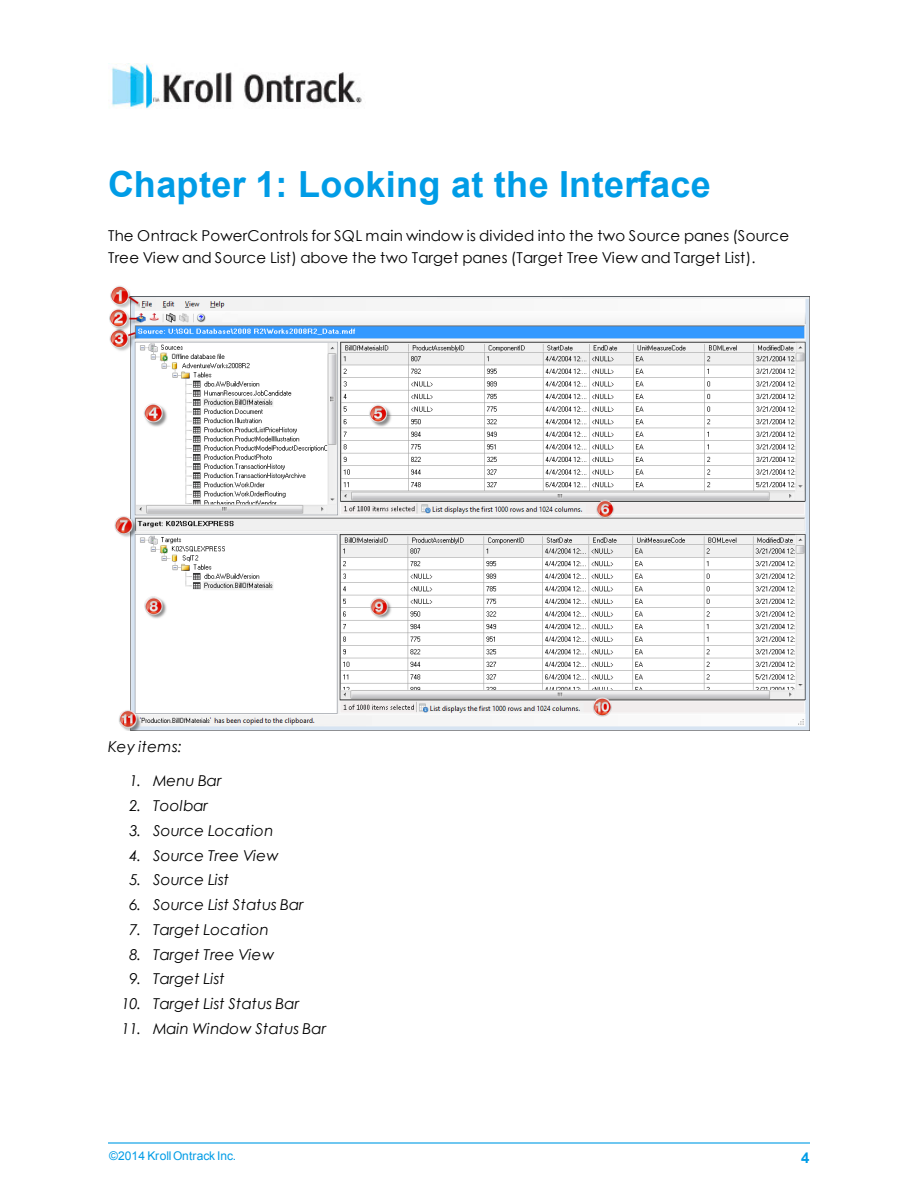
<style>
.page{position:relative;width:918px;height:1188px;background:#fff}
.page>*{position:absolute;margin:0;border:0;box-sizing:border-box;transform-origin:0 0}
.t1{font:700 36px "Arial";letter-spacing:.01em;color:#009ce6}
.t2{font:15px/21.3px "Century Gothic";letter-spacing:.005em;color:#000}
.t3{font:italic 15px "Century Gothic";letter-spacing:.02em;color:#000}
.t4{font:italic 15px "Century Gothic";color:#000}
.t5{font:700 15px "Arial";color:#009ce6}
.t6{font:12px "Arial";letter-spacing:.005em;color:#009ce6}
</style>
<div class="page">
<img style="left:109px;top:286px;width:701px;height:444px">
<hr style="left:108px;top:1142px;width:702px;height:2px;background:#009ce6">
<img style="left:108px;top:63px;width:254px;height:46px">
<h1 class="t1" style="left:108px;top:171px;width:604px">Chapter 1: Looking at the Interface</h1>
<p class="t2" style="left:108px;top:227px;width:683px">The Ontrack PowerControls for SQL main window is divided into the two Source panes (Source<br>Tree View and Source List) above the two Target panes (Target Tree View and Target List).</p>
<p class="t3" style="left:108px;top:741px;width:75px">Key items:</p>
<p class="t3" style="left:129px;top:775px;width:94px">1. Menu Bar</p>
<p class="t3" style="left:129px;top:800px;width:80px">2. Toolbar</p>
<p class="t3" style="left:129px;top:825px;width:146px">3. Source Location</p>
<p class="t3" style="left:129px;top:849px;width:151px">4. Source Tree View</p>
<p class="t3" style="left:129px;top:874px;width:101px">5. Source List</p>
<p class="t3" style="left:129px;top:899px;width:176px">6. Source List Status Bar</p>
<p class="t3" style="left:129px;top:924px;width:141px">7. Target Location</p>
<p class="t3" style="left:129px;top:948px;width:147px">8. Target Tree View</p>
<p class="t4" style="left:129px;top:973px;width:97px">9. Target List</p>
<p class="t4" style="left:122px;top:998px;width:179px">10. Target List Status Bar</p>
<p class="t3" style="left:122px;top:1023px;width:206px">11. Main Window Status Bar</p>
<p class="t6" style="left:109px;top:1151px;width:129px">©2014 KrollOntrack Inc.</p>
<p class="t5" style="left:801px;top:1152px;width:10px">4</p>
</div>
